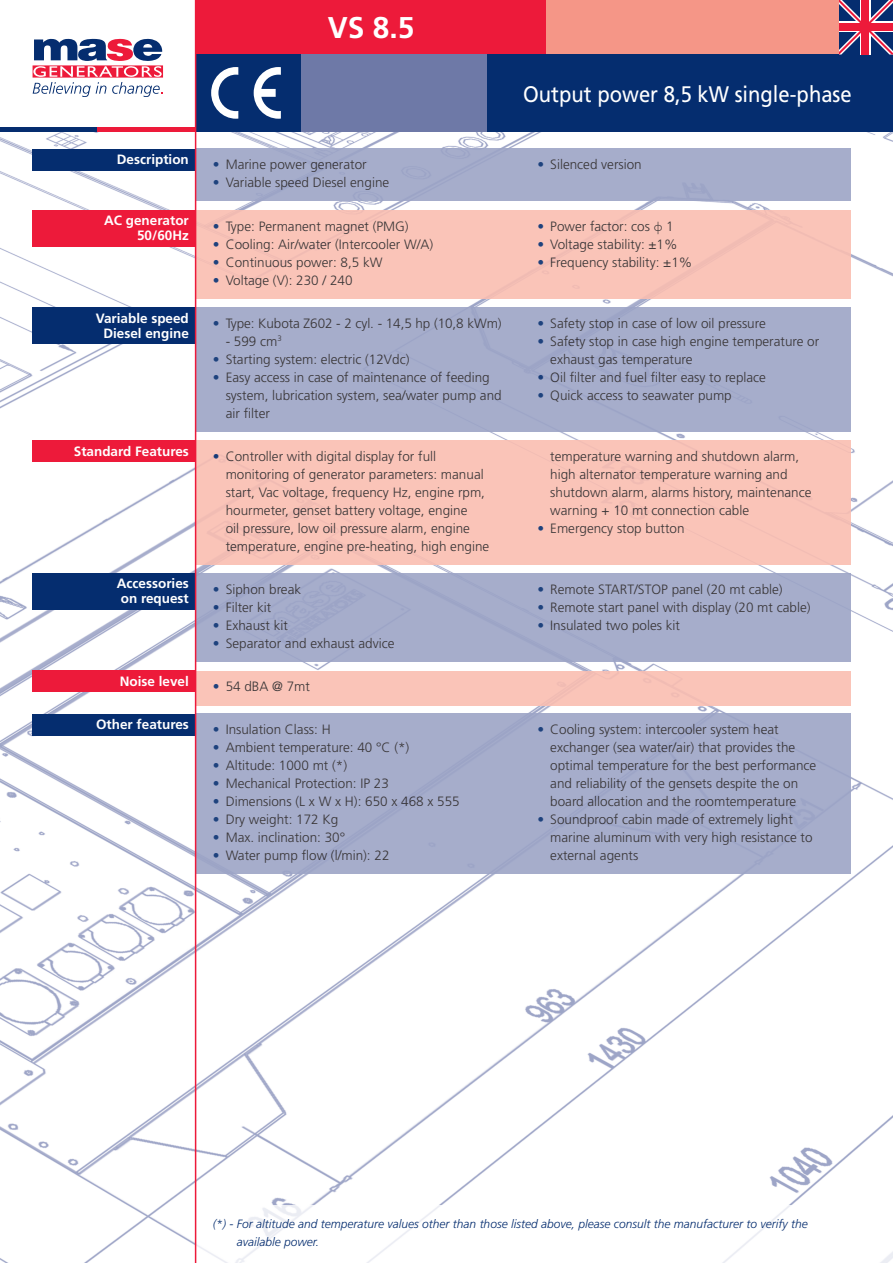
<style>
.page{position:relative;width:893px;height:1263px;background:#fff}
.page>*{position:absolute;margin:0;border:0;box-sizing:border-box;transform-origin:0 0}
.t1{font:700 30px "Frutiger";color:#fff}
.t2{font:22.5px "Frutiger";color:#fff;scale:.9 1}
.t3{font:300 13.5px/18px "Frutiger";color:#231f20}
.t4{font:700 13.5px/15px "Frutiger";color:#fff}
.t5{font:italic 300 12px/18px "Frutiger";color:#052d6f}
.s1{color:#052d6f}
.s2{font-family:"Gill Sans"}
</style>
<div class="page">
<img style="left:0;top:132px;width:893px;height:1131px">
<div style="left:129px;top:54px;width:387px;height:78px;background:#6e79a7"></div>
<div style="left:0;top:0;width:196px;height:132px;background:#fff"></div>
<svg style="left:33px;top:39px;width:130px;height:58px"></svg>
<div style="left:488px;top:54px;width:405px;height:78px;background:#052d6f"></div>
<div style="left:196px;top:0;width:351px;height:54px;background:#ed1a3a"></div>
<div style="left:547px;top:0;width:346px;height:54px;background:#f59687"></div>
<div style="left:0;top:127px;width:97px;height:5px;background:#052d6f"></div>
<div style="left:97px;top:127px;width:98px;height:5px;background:#ed1a3a"></div>
<svg style="left:839px;top:0;width:54px;height:55px"></svg>
<div style="left:195px;top:1205px;width:698px;height:58px;background:#fff"></div>
<div style="left:196px;top:54px;width:104px;height:78px;background:#052d6f"></div>
<svg style="left:211px;top:67px;width:27px;height:52px"></svg>
<svg style="left:254px;top:67px;width:27px;height:52px"></svg>
<div style="left:33px;top:149px;width:162px;height:21px;background:#052d6f"></div>
<div style="left:195px;top:149px;width:655px;height:52px;background:#a6adcb"></div>
<div style="left:33px;top:440px;width:162px;height:22px;background:#ed1a3a"></div>
<div style="left:195px;top:440px;width:655px;height:125px;background:#fac4b8"></div>
<div style="left:33px;top:573px;width:162px;height:37px;background:#052d6f"></div>
<div style="left:195px;top:573px;width:655px;height:89px;background:#a6adcb"></div>
<div style="left:33px;top:307px;width:162px;height:37px;background:#052d6f"></div>
<div style="left:195px;top:307px;width:655px;height:125px;background:#a6adcb"></div>
<div style="left:33px;top:714px;width:162px;height:21px;background:#052d6f"></div>
<div style="left:195px;top:714px;width:655px;height:160px;background:#a6adcb"></div>
<div style="left:33px;top:210px;width:162px;height:37px;background:#ed1a3a"></div>
<div style="left:195px;top:210px;width:655px;height:88px;background:#fac4b8"></div>
<div style="left:33px;top:671px;width:162px;height:21px;background:#ed1a3a"></div>
<div style="left:195px;top:671px;width:655px;height:34px;background:#fac4b8"></div>
<hr style="left:195px;top:0;width:1px;height:1263px;background:#ed1a3a">
<h1 class="t1" style="left:328px;top:10px;width:88px">VS 8.5</h1>
<p class="t4" style="left:117px;top:152px;width:73px">Description</p>
<p class="t3" style="left:213px;top:156px;width:155px"><span class="s1">•</span> Marine power generator</p>
<p class="t3" style="left:213px;top:174px;width:178px"><span class="s1">•</span> Variable speed Diesel engine</p>
<p class="t4" style="left:104px;top:213px;width:86px;text-align:right">AC generator<br>50/60Hz</p>
<p class="t3" style="left:213px;top:217px;width:197px"><span class="s1">•</span> Type: Permanent magnet (PMG)</p>
<p class="t3" style="left:213px;top:235px;width:222px"><span class="s1">•</span> Cooling: Air/water (Intercooler W/A)</p>
<p class="t3" style="left:213px;top:253px;width:171px"><span class="s1">•</span> Continuous power: 8,5 kW</p>
<p class="t3" style="left:213px;top:271px;width:141px"><span class="s1">•</span> Voltage (V): 230 / 240</p>
<p class="t4" style="left:96px;top:310px;width:95px;text-align:center">Variable speed<br>Diesel engine</p>
<p class="t3" style="left:213px;top:314px;width:290px"><span class="s1">•</span> Type: Kubota Z602 - 2 cyl. - 14,5 hp (10,8 kWm)</p>
<p class="t3" style="left:226px;top:332px;width:58px">- 599 cm<sup>3</sup></p>
<p class="t3" style="left:213px;top:350px;width:198px"><span class="s1">•</span> Starting system: electric (12Vdc)</p>
<p class="t3" style="left:226px;top:368px;width:278px;text-indent:-13px"><span class="s1">•</span> Easy access in case of maintenance of feeding system, lubrication system, sea/water pump and air filter</p>
<h2 class="t2" style="left:523px;top:81px;width:367px">Output power 8,5 kW single-phase</h2>
<p class="t3" style="left:537px;top:156px;width:106px"><span class="s1">•</span> Silenced version</p>
<p class="t3" style="left:537px;top:217px;width:138px"><span class="s1">•</span> Power factor: cos <span class="s2">ф</span> 1</p>
<p class="t3" style="left:537px;top:235px;width:142px"><span class="s1">•</span> Voltage stability: ±1%</p>
<p class="t3" style="left:537px;top:253px;width:156px"><span class="s1">•</span> Frequency stability: ±1%</p>
<p class="t3" style="left:537px;top:314px;width:230px"><span class="s1">•</span> Safety stop in case of low oil pressure</p>
<p class="t3" style="left:550px;top:332px;width:271px;text-indent:-13px"><span class="s1">•</span> Safety stop in case high engine temperature or exhaust gas temperature</p>
<p class="t3" style="left:537px;top:368px;width:230px"><span class="s1">•</span> Oil filter and fuel filter easy to replace</p>
<p class="t3" style="left:537px;top:386px;width:196px"><span class="s1">•</span> Quick access to seawater pump</p>
<p class="t4" style="left:74px;top:443px;width:117px">Standard Features</p>
<p class="t3" style="left:226px;top:447px;width:265px;text-indent:-13px"><span class="s1">•</span> Controller with digital display for full monitoring of generator parameters: manual start, Vac voltage, frequency Hz, engine rpm, hourmeter, genset battery voltage, engine<br>oil pressure, low oil pressure alarm, engine temperature, engine pre-heating, high engine</p>
<p class="t3" style="left:550px;top:447px;width:263px">temperature warning and shutdown alarm, high alternator temperature warning and shutdown alarm, alarms history, maintenance warning + 10 mt connection cable</p>
<p class="t3" style="left:537px;top:519px;width:149px"><span class="s1">•</span> Emergency stop button</p>
<p class="t4" style="left:117px;top:576px;width:73px">Accessories on request</p>
<p class="t3" style="left:213px;top:580px;width:90px"><span class="s1">•</span> Siphon break</p>
<p class="t3" style="left:213px;top:598px;width:60px"><span class="s1">•</span> Filter kit</p>
<p class="t3" style="left:213px;top:616px;width:77px"><span class="s1">•</span> Exhaust kit</p>
<p class="t3" style="left:213px;top:634px;width:183px"><span class="s1">•</span> Separator and exhaust advice</p>
<p class="t4" style="left:120px;top:673px;width:71px">Noise level</p>
<p class="t4" style="left:96px;top:717px;width:94px">Other features</p>
<p class="t3" style="left:213px;top:677px;width:99px"><span class="s1">•</span> 54 dBA @ 7mt</p>
<p class="t3" style="left:213px;top:721px;width:119px"><span class="s1">•</span> Insulation Class: H</p>
<p class="t3" style="left:213px;top:739px;width:198px"><span class="s1">•</span> Ambient temperature: 40 °C (*)</p>
<p class="t3" style="left:213px;top:757px;width:136px"><span class="s1">•</span> Altitude: 1000 mt (*)</p>
<p class="t3" style="left:213px;top:775px;width:178px"><span class="s1">•</span> Mechanical Protection: IP 23</p>
<p class="t3" style="left:213px;top:793px;width:248px"><span class="s1">•</span> Dimensions (L x W x H): 650 x 468 x 555</p>
<p class="t3" style="left:213px;top:811px;width:127px"><span class="s1">•</span> Dry weight: 172 Kg</p>
<p class="t3" style="left:213px;top:829px;width:134px"><span class="s1">•</span> Max. inclination: 30°</p>
<p class="t3" style="left:213px;top:847px;width:178px"><span class="s1">•</span> Water pump flow (l/min): 22</p>
<p class="t3" style="left:537px;top:580px;width:247px"><span class="s1">•</span> Remote START/STOP panel (20 mt cable)</p>
<p class="t3" style="left:537px;top:598px;width:275px"><span class="s1">•</span> Remote start panel with display (20 mt cable)</p>
<p class="t3" style="left:537px;top:616px;width:144px"><span class="s1">•</span> Insulated two poles kit</p>
<p class="t3" style="left:550px;top:721px;width:268px;text-indent:-13px"><span class="s1">•</span> Cooling system: intercooler system heat exchanger (sea water/air) that provides the optimal temperature for the best performance and reliability of the gensets despite the on board allocation and the roomtemperature</p>
<p class="t3" style="left:550px;top:811px;width:264px;text-indent:-13px"><span class="s1">•</span> Soundproof cabin made of extremely light marine aluminum with very high resistance to external agents</p>
<p class="t5" style="left:237px;top:1214px;width:572px;text-indent:-24px">(*) - For altitude and temperature values other than those listed above, please consult the manufacturer to verify the available power.</p>
</div>
